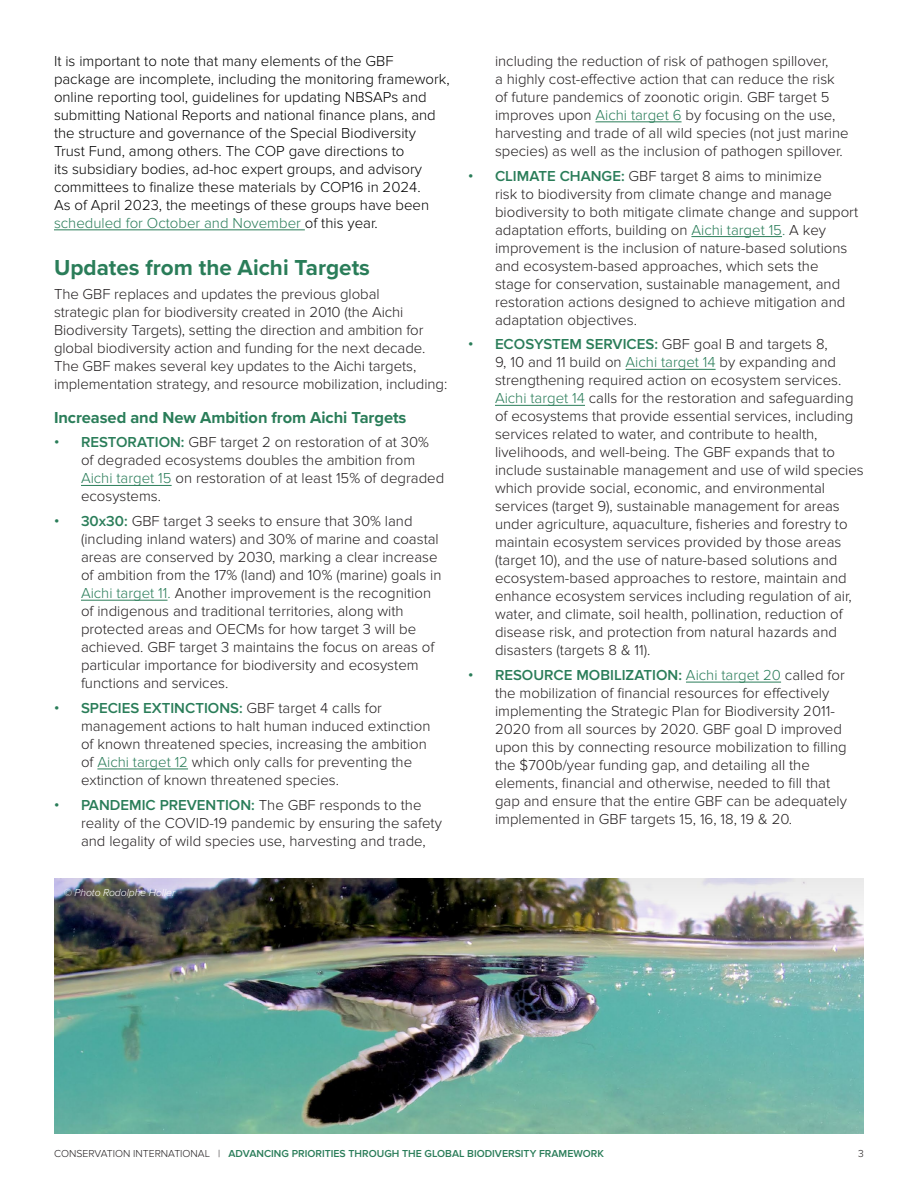
<style>
.page{position:relative;width:918px;height:1188px;background:#fff}
.page>*{position:absolute;margin:0;border:0;box-sizing:border-box;transform-origin:0 0}
.t1{font:700 22.5px "Proxima Nova";color:#2a7d59}
.t2{font:700 16.5px "Proxima Nova";letter-spacing:-.005em;color:#2a7d59}
.t3{font:300 15px/18px "Proxima Nova";color:#231f20}
.t4{font:300 15px/18px "Proxima Nova";color:#000}
.t5{font:600 10.5px "Proxima Nova";color:#2a7d59}
.t6{font:italic 300 10.5px "Proxima Nova";letter-spacing:-.01em;color:#fff}
.t7{font:300 10.5px "Proxima Nova";color:#231f20}
.s1{color:#2a7d59}
.s2{font-weight:600;color:#2a7d59}
.s3{font-weight:300;color:#231f20}
</style>
<div class="page">
<hr style="left:54px;top:230px;width:251px;height:1px;background:#2a7d59">
<hr style="left:81px;top:485px;width:91px;height:1px;background:#2a7d59">
<hr style="left:81px;top:600px;width:87px;height:1px;background:#2a7d59">
<hr style="left:97px;top:769px;width:91px;height:1px;background:#2a7d59">
<hr style="left:596px;top:122px;width:86px;height:1px;background:#2a7d59">
<hr style="left:691px;top:236px;width:91px;height:1px;background:#2a7d59">
<hr style="left:626px;top:369px;width:90px;height:1px;background:#2a7d59">
<hr style="left:495px;top:405px;width:90px;height:1px;background:#2a7d59">
<hr style="left:686px;top:682px;width:95px;height:1px;background:#2a7d59">
<img style="left:54px;top:941px;width:810px;height:193px">
<img style="left:54px;top:878px;width:810px;height:63px">
<p class="t4" style="left:54px;top:52px;width:397px">It is important to note that many elements of the GBF package are incomplete, including the monitoring framework, online reporting tool, guidelines for updating NBSAPs and submitting National Reports and national finance plans, and the structure and governance of the Special Biodiversity Trust Fund, among others. The COP gave directions to<br>its subsidiary bodies, ad-hoc expert groups, and advisory committees to finalize these materials by COP16 in 2024.<br>As of April 2023, the meetings of these groups have been <span class="s1">scheduled for October and November</span> of this year.</p>
<p class="t1" style="left:54px;top:250px;width:318px">Updates from the Aichi Targets</p>
<p class="t3" style="left:54px;top:286px;width:395px">The GBF replaces and updates the previous global<br>strategic plan for biodiversity created in 2010 (the Aichi Biodiversity Targets), setting the direction and ambition for global biodiversity action and funding for the next decade.<br>The GBF makes several key updates to the Aichi targets, implementation strategy, and resource mobilization, including:</p>
<p class="t2" style="left:54px;top:405px;width:354px">Increased and New Ambition from Aichi Targets</p>
<p class="t3" style="left:81px;top:434px;width:365px;text-indent:-27px"><span class="s2">• RESTORATION:</span> GBF target 2 on restoration of at 30% of degraded ecosystems doubles the ambition from <span class="s1">Aichi target 15</span> on restoration of at least 15% of degraded ecosystems.</p>
<p class="t3" style="left:81px;top:512px;width:362px;text-indent:-27px"><span class="s2">• 30x30:</span> GBF target 3 seeks to ensure that 30% land (including inland waters) and 30% of marine and coastal areas are conserved by 2030, marking a clear increase of ambition from the 17% (land) and 10% (marine) goals in <span class="s1">Aichi target 11.</span> Another improvement is the recognition of indigenous and traditional territories, along with protected areas and OECMs for how target 3 will be achieved. GBF target 3 maintains the focus on areas of particular importance for biodiversity and ecosystem functions and services.</p>
<p class="t3" style="left:81px;top:699px;width:351px;text-indent:-27px"><span class="s2">• SPECIES EXTINCTIONS:</span> GBF target 4 calls for management actions to halt human induced extinction of known threatened species, increasing the ambition of <span class="s1">Aichi target 12</span> which only calls for preventing the extinction of known threatened species.</p>
<p class="t3" style="left:81px;top:796px;width:362px;text-indent:-27px"><span class="s2">• PANDEMIC PREVENTION:</span> The GBF responds to the reality of the COVID-19 pandemic by ensuring the safety and legality of wild species use, harvesting and trade,</p>
<p class="t6" style="left:64px;top:885px;width:113px">© Photo Rodolphe Holler</p>
<p class="t3" style="left:495px;top:52px;width:355px">including the reduction of risk of pathogen spillover,<br>a highly cost-effective action that can reduce the risk of future pandemics of zoonotic origin. GBF target 5 improves upon <span class="s1">Aichi target 6</span> by focusing on the use, harvesting and trade of all wild species (not just marine species) as well as the inclusion of pathogen spillover.</p>
<p class="t3" style="left:495px;top:167px;width:365px;text-indent:-27px"><span class="s2">• CLIMATE CHANGE:</span> GBF target 8 aims to minimize<br>risk to biodiversity from climate change and manage biodiversity to both mitigate climate change and support adaptation efforts, building on <span class="s1">Aichi target 15.</span> A key improvement is the inclusion of nature-based solutions and ecosystem-based approaches, which sets the stage for conservation, sustainable management, and restoration actions designed to achieve mitigation and adaptation objectives.</p>
<p class="t3" style="left:495px;top:336px;width:370px;text-indent:-27px"><span class="s2">• ECOSYSTEM SERVICES:</span> GBF goal B and targets 8,<br>9, 10 and 11 build on <span class="s1">Aichi target 14</span> by expanding and strengthening required action on ecosystem services.<br><span class="s1">Aichi target 14</span> calls for the restoration and safeguarding of ecosystems that provide essential services, including services related to water, and contribute to health, livelihoods, and well-being. The GBF expands that to include sustainable management and use of wild species which provide social, economic, and environmental services (target 9), sustainable management for areas under agriculture, aquaculture, fisheries and forestry to maintain ecosystem services provided by those areas (target 10), and the use of nature-based solutions and ecosystem-based approaches to restore, maintain and enhance ecosystem services including regulation of air, water, and climate, soil health, pollination, reduction of disease risk, and protection from natural hazards and disasters (targets 8 &amp; 11).</p>
<p class="t3" style="left:495px;top:666px;width:354px;text-indent:-27px"><span class="s2">• RESOURCE MOBILIZATION:</span> <span class="s1">Aichi target 20</span> called for the mobilization of financial resources for effectively implementing the Strategic Plan for Biodiversity 2011- 2020 from all sources by 2020. GBF goal D improved upon this by connecting resource mobilization to filling the $700b/year funding gap, and detailing all the elements, financial and otherwise, needed to fill that gap and ensure that the entire GBF can be adequately implemented in GBF targets 15, 16, 18, 19 &amp; 20.</p>
<p class="t5" style="left:54px;top:1148px;width:551px"><span class="s3">CONSERVATION INTERNATIONAL |</span> ADVANCING PRIORITIES THROUGH THE GLOBAL BIODIVERSITY FRAMEWORK</p>
<p class="t7" style="left:858px;top:1148px;width:7px">3</p>
</div>
